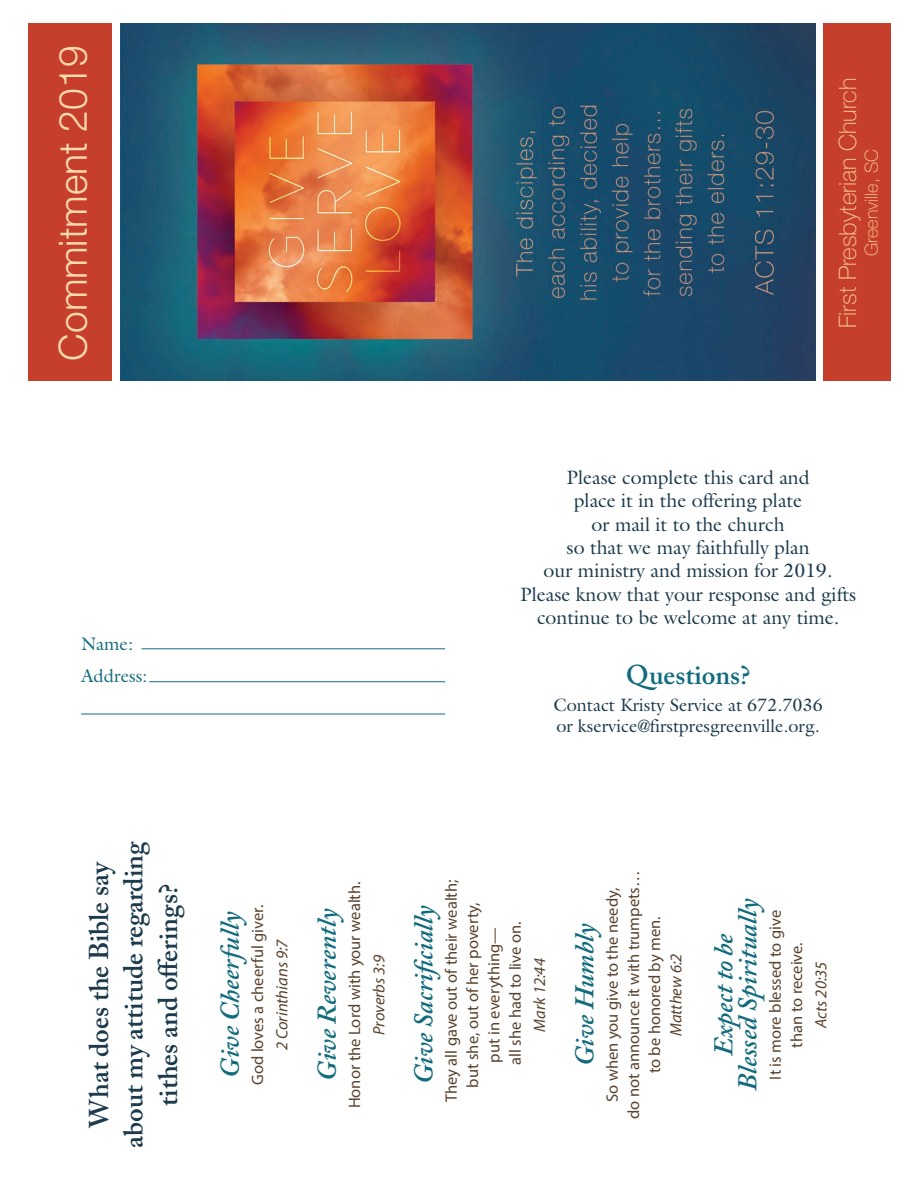
<style>
.page{position:relative;width:918px;height:1188px;background:#fff}
.page>*{position:absolute;margin:0;border:0;box-sizing:border-box;transform-origin:0 0}
.t1{font:300 39px "Helvetica Neue LT Std";color:#fedbae}
.t2{font:italic 600 27px/24px "Adobe Caslon Pro";letter-spacing:-.005em;color:#136c7e;text-align:center}
.t3{font:600 27px/34.5px "Adobe Caslon Pro";color:#1c3b4d;text-align:center}
.t4{font:600 27px "Adobe Caslon Pro";color:#136c7e}
.t5{font:100 24px "Helvetica Neue LT Std";color:#fdd196}
.t6{font:19.5px/23.4px "Galliard";color:#1c3b4d;text-align:center}
.t7{font:18.3px/32.1px "Galliard";color:#136c7e}
.t8{font:18px/21.6px "Galliard";color:#1c3b4d}
.t9{font:100 18px "Helvetica Neue LT Std";color:#fdd196}
.t10{font:16.5px/21.3px "Myriad Pro";color:#5a422d;text-align:center}
.t11{font:italic 16.5px "Myriad Pro";color:#5a422d}
</style>
<div class="page">
<img style="left:120px;top:24px;width:695px;height:357px">
<div style="left:29px;top:24px;width:83px;height:357px;background:#c63f2c"></div>
<div style="left:824px;top:24px;width:67px;height:357px;background:#c63f2c"></div>
<hr style="left:142px;top:648px;width:303px;height:1px;background:#136c7e">
<hr style="left:149px;top:681px;width:296px;height:1px;background:#136c7e">
<hr style="left:81px;top:714px;width:364px;height:1px;background:#136c7e">
<h1 class="t1" style="left:49px;top:361px;width:317px;rotate:-90deg">Commitment 2019</h1>
<h3 class="t5" style="left:834px;top:328px;width:252px;rotate:-90deg">First Presbyterian Church</h3>
<p class="t9" style="left:861px;top:256px;width:108px;rotate:-90deg">Greenville, SC</p>
<p class="t7" style="left:81px;top:628px;width:68px">Name:<br>Address:</p>
<p class="t6" style="left:520px;top:465px;width:338px">Please complete this card and<br>place it in the offering plate<br>or mail it to the church<br>so that we may faithfully plan<br>our ministry and mission for 2019.<br>Please know that your response and gifts continue to be welcome at any time.</p>
<h2 class="t4" style="left:626px;top:659px;width:126px">Questions?</h2>
<p class="t8" style="left:554px;top:693px;width:271px">Contact Kristy Service at 672.7036 or kservice@firstpresgreenville.org.</p>
<h2 class="t3" style="left:81px;top:1148px;width:308px;rotate:-90deg">What does the Bible say about my attitude regarding tithes and offerings?</h2>
<h2 class="t2" style="left:218px;top:1078px;width:170px;rotate:-90deg">Give Cheerfully</h2>
<p class="t10" style="left:247px;top:1085px;width:182px;rotate:-90deg">God loves a cheerful giver.</p>
<p class="t11" style="left:272px;top:1050px;width:113px;rotate:-90deg">2 Corinthians 9:7</p>
<p class="t10" style="left:344px;top:1108px;width:228px;rotate:-90deg">Honor the Lord with your wealth.</p>
<h2 class="t2" style="left:314px;top:1081px;width:176px;rotate:-90deg">Give Reverently</h2>
<p class="t11" style="left:369px;top:1035px;width:81px;rotate:-90deg">Proverbs 3:9</p>
<p class="t10" style="left:440px;top:1102px;width:224px;rotate:-90deg">They all gave out of their wealth; but she, out of her poverty,<br>put in everything—<br>all she had to live on.</p>
<h2 class="t2" style="left:411px;top:1084px;width:183px;rotate:-90deg">Give Sacrificially</h2>
<p class="t11" style="left:529px;top:1032px;width:75px;rotate:-90deg">Mark 12:44</p>
<p class="t10" style="left:601px;top:1119px;width:250px;rotate:-90deg">So when you give to the needy,<br>do not announce it with trumpets… to be honored by men.</p>
<h2 class="t2" style="left:572px;top:1066px;width:147px;rotate:-90deg">Give Humbly</h2>
<p class="t11" style="left:666px;top:1036px;width:84px;rotate:-90deg">Matthew 6:2</p>
<h2 class="t2" style="left:711px;top:1091px;width:197px;rotate:-90deg">Expect to be<br>Blessed Spiritually</h2>
<p class="t10" style="left:764px;top:1080px;width:171px;rotate:-90deg">It is more blessed to give than to receive.</p>
<p class="t11" style="left:811px;top:1028px;width:68px;rotate:-90deg">Acts 20:35</p>
</div>
